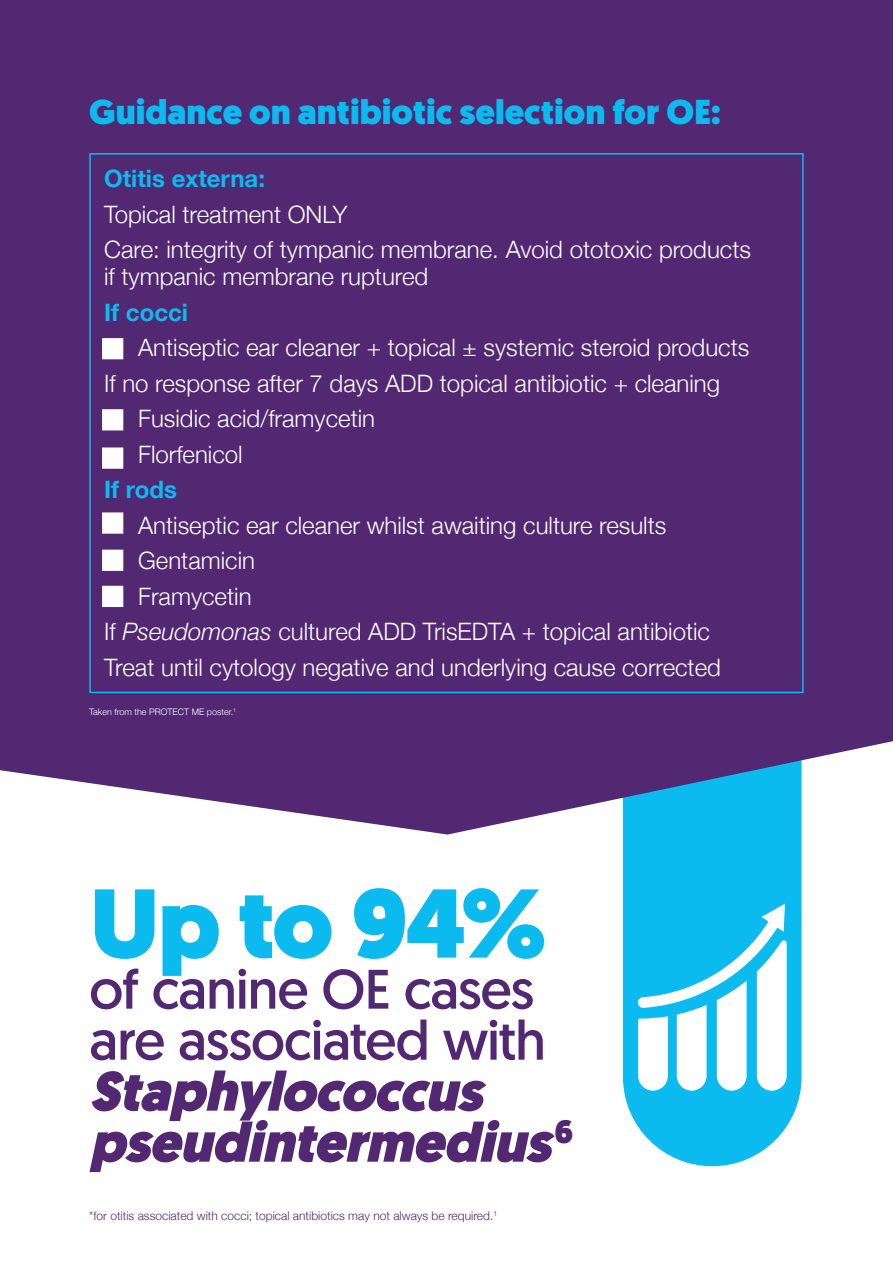
<style>
.page{position:relative;width:893px;height:1263px;background:#fff}
.page>*{position:absolute;margin:0;border:0;box-sizing:border-box;transform-origin:0 0}
.t1{font:900 97.5px "Geomanist";color:#0bbbef}
.t2{font:55.5px/51px "Geomanist";letter-spacing:-.02em;color:#522873}
.t3{font:italic 900 55.5px/51px "Geomanist";color:#522873}
.t4{font:900 34.5px "Geomanist";color:#0bbbef}
.t5{font:300 24px/35.5px "Helvetica Neue";color:#fff}
.t6{font:700 24px "Helvetica Neue";color:#0bbbef}
.t7{font:300 12px "Helvetica Neue";color:#522873}
.t8{font:300 9px "Helvetica Neue";color:#fff}
.s1{font-style:italic}
</style>
<div class="page">
<svg style="left:623px;top:834px;width:178px;height:332px;background:#25c2f0"></svg>
<svg style="left:638px;top:904px;width:149px;height:187px"></svg>
<div style="left:0;top:0;width:893px;height:834px;background:#522873"></div>
<div style="left:102px;top:338px;width:21px;height:21px;background:#fff"></div>
<div style="left:102px;top:409px;width:21px;height:21px;background:#fff"></div>
<div style="left:102px;top:512px;width:21px;height:22px;background:#fff;border:2px solid #fff"></div>
<div style="left:102px;top:447px;width:21px;height:22px;background:#fff;border:2px solid #fff"></div>
<div style="left:102px;top:550px;width:21px;height:21px;background:#fff"></div>
<div style="left:102px;top:586px;width:21px;height:21px;background:#fff"></div>
<h3 class="t4" style="left:89px;top:88px;width:633px">Guidance on antibiotic selection for OE:</h3>
<p class="t6" style="left:104px;top:160px;width:162px">Otitis externa:</p>
<p class="t5" style="left:104px;top:195px;width:648px">Topical treatment ONLY<br>Care: integrity of tympanic membrane. Avoid ototoxic products</p>
<p class="t5" style="left:104px;top:257px;width:326px">if tympanic membrane ruptured</p>
<p class="t6" style="left:104px;top:293px;width:85px">If cocci</p>
<p class="t5" style="left:138px;top:328px;width:613px">Antiseptic ear cleaner + topical ± systemic steroid products</p>
<p class="t5" style="left:104px;top:364px;width:617px">If no response after 7 days ADD topical antibiotic + cleaning</p>
<p class="t5" style="left:138px;top:399px;width:238px">Fusidic acid/framycetin</p>
<p class="t5" style="left:138px;top:435px;width:106px">Florfenicol</p>
<p class="t6" style="left:104px;top:471px;width:74px">If rods</p>
<p class="t5" style="left:138px;top:505px;width:530px">Antiseptic ear cleaner whilst awaiting culture results</p>
<p class="t5" style="left:138px;top:541px;width:118px">Gentamicin</p>
<p class="t5" style="left:138px;top:576px;width:115px">Framycetin</p>
<p class="t5" style="left:104px;top:612px;width:607px">If <span class="s1">Pseudomonas</span> cultured ADD TrisEDTA + topical antibiotic</p>
<p class="t5" style="left:104px;top:647px;width:618px">Treat until cytology negative and underlying cause corrected</p>
<p class="t8" style="left:89px;top:704px;width:148px">Taken from the PROTECT ME poster.<sup>1</sup></p>
<h1 class="t1" style="left:89px;top:857px;width:458px">Up to 94%</h1>
<h2 class="t2" style="left:89px;top:963px;width:458px">of canine OE cases are associated with</h2>
<h2 class="t3" style="left:89px;top:1066px;width:486px">Staphylococcus pseudintermedius<sup>6</sup></h2>
<p class="t7" style="left:89px;top:1206px;width:409px">*for otitis associated with cocci; topical antibiotics may not always be required.<sup>1</sup></p>
</div>
